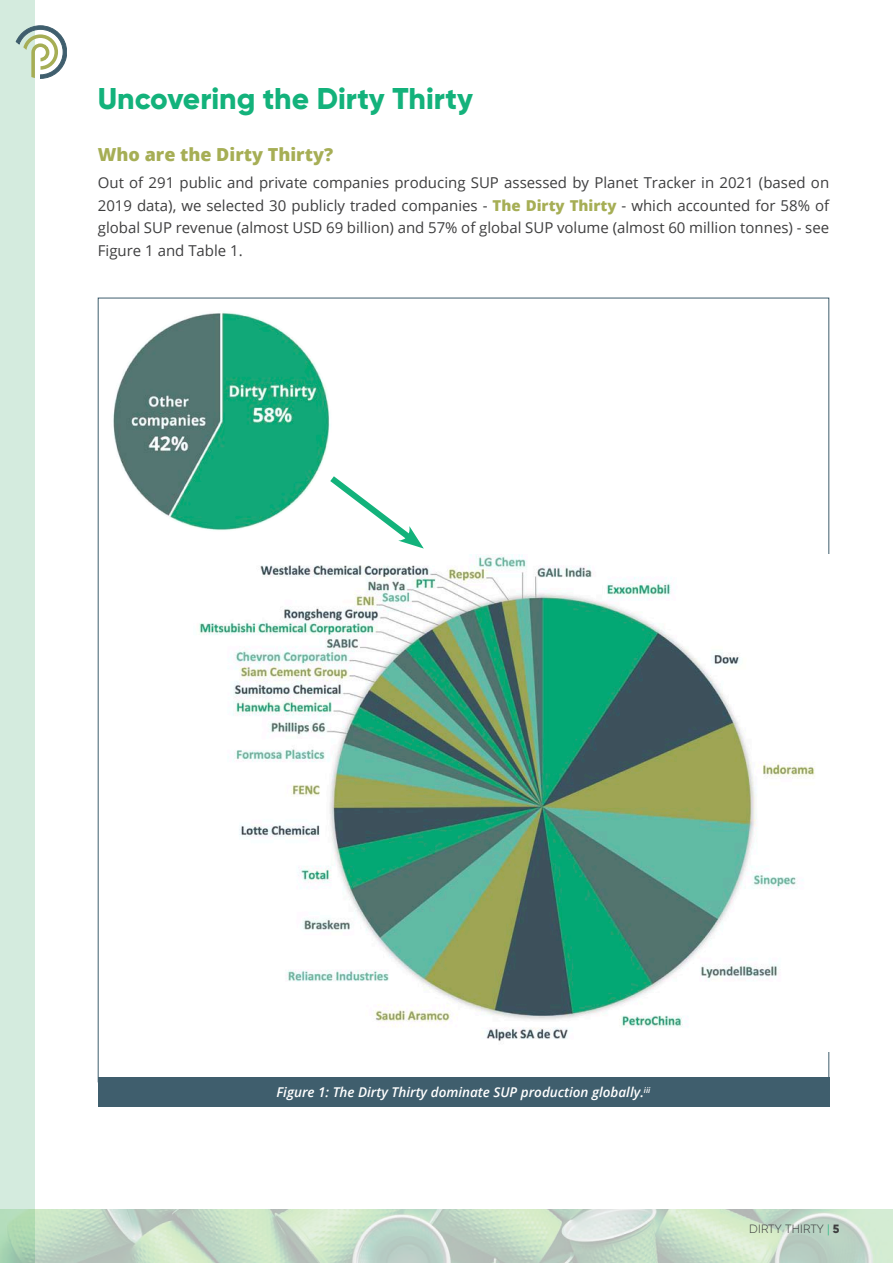
<style>
.page{position:relative;width:893px;height:1263px;background:#fff}
.page>*{position:absolute;margin:0;border:0;box-sizing:border-box;transform-origin:0 0}
.t1{font:800 30px "Gilroy";color:#13b27b}
.t2{font:800 18px "Open Sans";color:#a6ae55}
.t3{font:15px/22.5px "Open Sans";color:#3e3e3f;text-align:justify}
.t4{font:italic 600 13.5px "Open Sans";color:#fff}
.t5{font:300 12px "Gilroy";letter-spacing:.01em;color:#3e3e3f}
.s1{font-weight:800;color:#a6ae55}
.s2{color:#13b27b}
.s3{font-weight:800}
</style>
<div class="page">
<div style="left:0;top:0;width:34px;height:1263px;background:#d4ebde"></div>
<svg style="left:16px;top:26px;width:51px;height:53px"></svg>
<img style="left:0;top:1210px;width:893px;height:53px">
<div style="left:98px;top:1077px;width:731px;height:30px;background:#3f5e6d"></div>
<img style="left:199px;top:555px;width:616px;height:486px">
<img style="left:111px;top:310px;width:221px;height:221px;border-radius:111px">
<svg style="left:330px;top:476px;width:94px;height:73px"></svg>
<p class="t1" style="left:98px;top:80px;width:377px">Uncovering the Dirty Thirty</p>
<p class="t2" style="left:98px;top:141px;width:237px">Who are the Dirty Thirty?</p>
<p class="t3" style="left:98px;top:171px;width:733px">Out of 291 public and private companies producing SUP assessed by Planet Tracker in 2021 (based on 2019 data), we selected 30 publicly traded companies - <span class="s1">The Dirty Thirty</span> - which accounted for 58% of global SUP revenue (almost USD 69 billion) and 57% of global SUP volume (almost 60 million tonnes) - see Figure 1 and Table 1.</p>
<p class="t4" style="left:277px;top:1083px;width:375px">Figure 1: The Dirty Thirty dominate SUP production globally.<sup>iii</sup></p>
<p class="t5" style="left:749px;top:1222px;width:92px">DIRTY THIRTY <span class="s2">|</span> <span class="s3">5</span></p>
</div>
